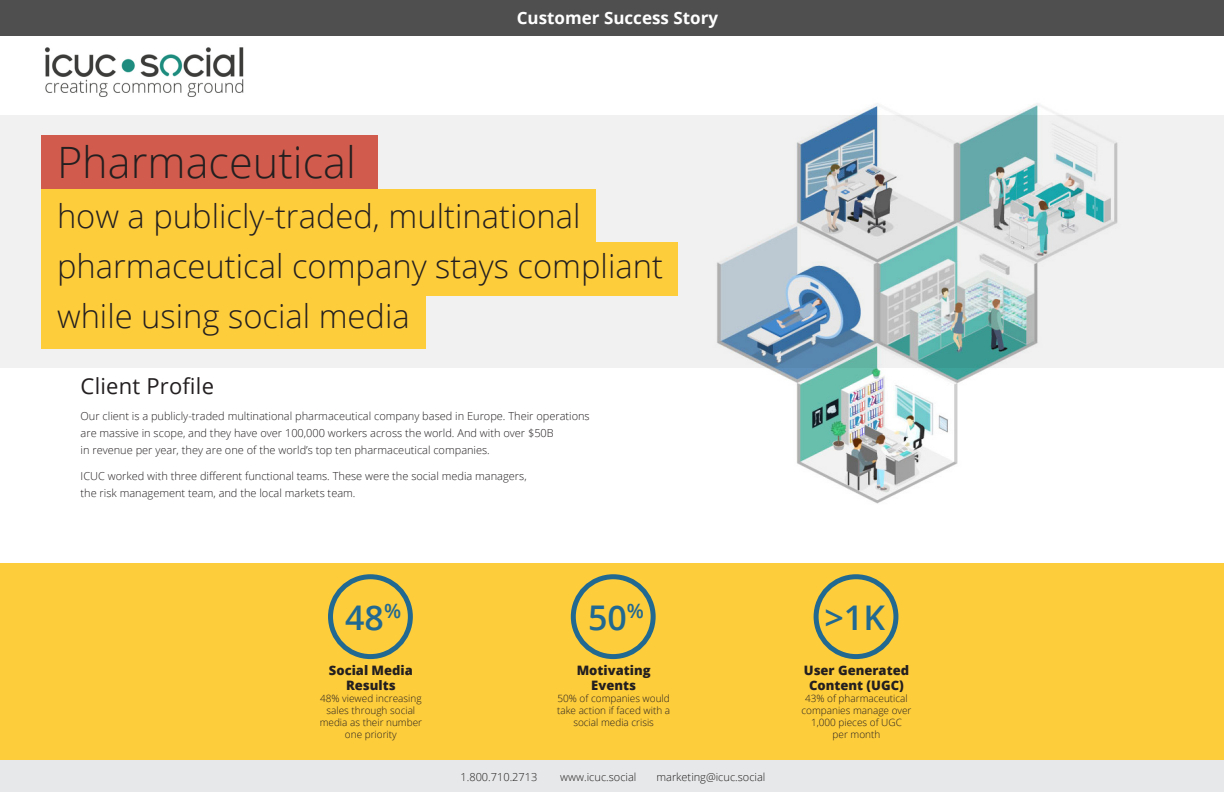
<style>
.page{position:relative;width:1224px;height:792px;background:#fff}
.page>*{position:absolute;margin:0;border:0;box-sizing:border-box;transform-origin:0 0}
.t1{font:300 43.2px "Open Sans";color:#231f20}
.t2{font:600 34px "Open Sans";color:#216991}
.t3{font:300 32.7px/50.3px "Open Sans";color:#231f20}
.t4{font:22px "Open Sans";letter-spacing:.01em;color:#231f20}
.t5{font:700 17px "Open Sans";color:#fff}
.t6{font:800 13px/15.6px "Open Sans";color:#231f20;text-align:center}
.t7{font:300 11px/17px "Open Sans";color:#231f20}
.t8{font:300 10px/12px "Open Sans";color:#231f20;text-align:center}
</style>
<div class="page">
<div style="left:0;top:115px;width:1224px;height:252px;background:#f1f1f1"></div>
<img style="left:44px;top:47px;width:200px;height:50px">
<div style="left:0;top:0;width:1224px;height:36px;background:#4f4f4f"></div>
<div style="left:0;top:563px;width:1224px;height:229px;background:#fecd3c"></div>
<div style="left:42px;top:136px;width:336px;height:53px;background:#d15c4d"></div>
<div style="left:42px;top:242px;width:636px;height:54px;background:#fecd3c"></div>
<div style="left:42px;top:295px;width:384px;height:54px;background:#fecd3c"></div>
<div style="left:42px;top:189px;width:554px;height:53px;background:#fecd3c"></div>
<div style="left:328px;top:574px;width:85px;height:85px;border:5px solid #216991;border-radius:50%"></div>
<div style="left:571px;top:574px;width:85px;height:85px;border:5px solid #216991;border-radius:50%"></div>
<div style="left:814px;top:574px;width:84px;height:85px;border:5px solid #216991;border-radius:50%"></div>
<div style="left:0;top:761px;width:1224px;height:31px;background:#e6e8e9"></div>
<img style="left:703px;top:104px;width:493px;height:400px">
<h3 class="t5" style="left:517px;top:6px;width:203px">Customer Success Story</h3>
<h1 class="t1" style="left:57px;top:132px;width:300px">Pharmaceutical</h1>
<h3 class="t3" style="left:57px;top:190px;width:608px">how a publicly-traded, multinational pharmaceutical company stays compliant while using social media</h3>
<h3 class="t4" style="left:81px;top:371px;width:135px">Client Profile</h3>
<p class="t7" style="left:81px;top:407px;width:511px">Our client is a publicly-traded multinational pharmaceutical company based in Europe. Their operations are massive in scope, and they have over 100,000 workers across the world. And with over $50B<br>in revenue per year, they are one of the world’s top ten pharmaceutical companies.</p>
<p class="t7" style="left:81px;top:467px;width:448px">ICUC worked with three different functional teams. These were the social media managers, the risk management team, and the local markets team.</p>
<h2 class="t2" style="left:345px;top:594px;width:57px">48<sup>%</sup></h2>
<p class="t6" style="left:329px;top:662px;width:85px">Social Media<br>Results</p>
<p class="t8" style="left:320px;top:692px;width:104px">48% viewed increasing sales through social media as their number one priority</p>
<h2 class="t2" style="left:588px;top:594px;width:57px">50<sup>%</sup></h2>
<p class="t6" style="left:577px;top:662px;width:75px">Motivating<br>Events</p>
<p class="t8" style="left:557px;top:692px;width:115px">50% of companies would take action if faced with a social media crisis</p>
<p class="t7" style="left:461px;top:768px;width:78px">1.800.710.2713</p>
<p class="t7" style="left:560px;top:768px;width:78px">www.icuc.social</p>
<p class="t7" style="left:656px;top:768px;width:110px">marketing@icuc.social</p>
<h2 class="t2" style="left:825px;top:594px;width:62px">&gt;1K</h2>
<p class="t6" style="left:804px;top:662px;width:107px">User Generated<br>Content (UGC)</p>
<p class="t8" style="left:801px;top:692px;width:112px">43% of pharmaceutical companies manage over<br>1,000 pieces of UGC<br>per month</p>
</div>
